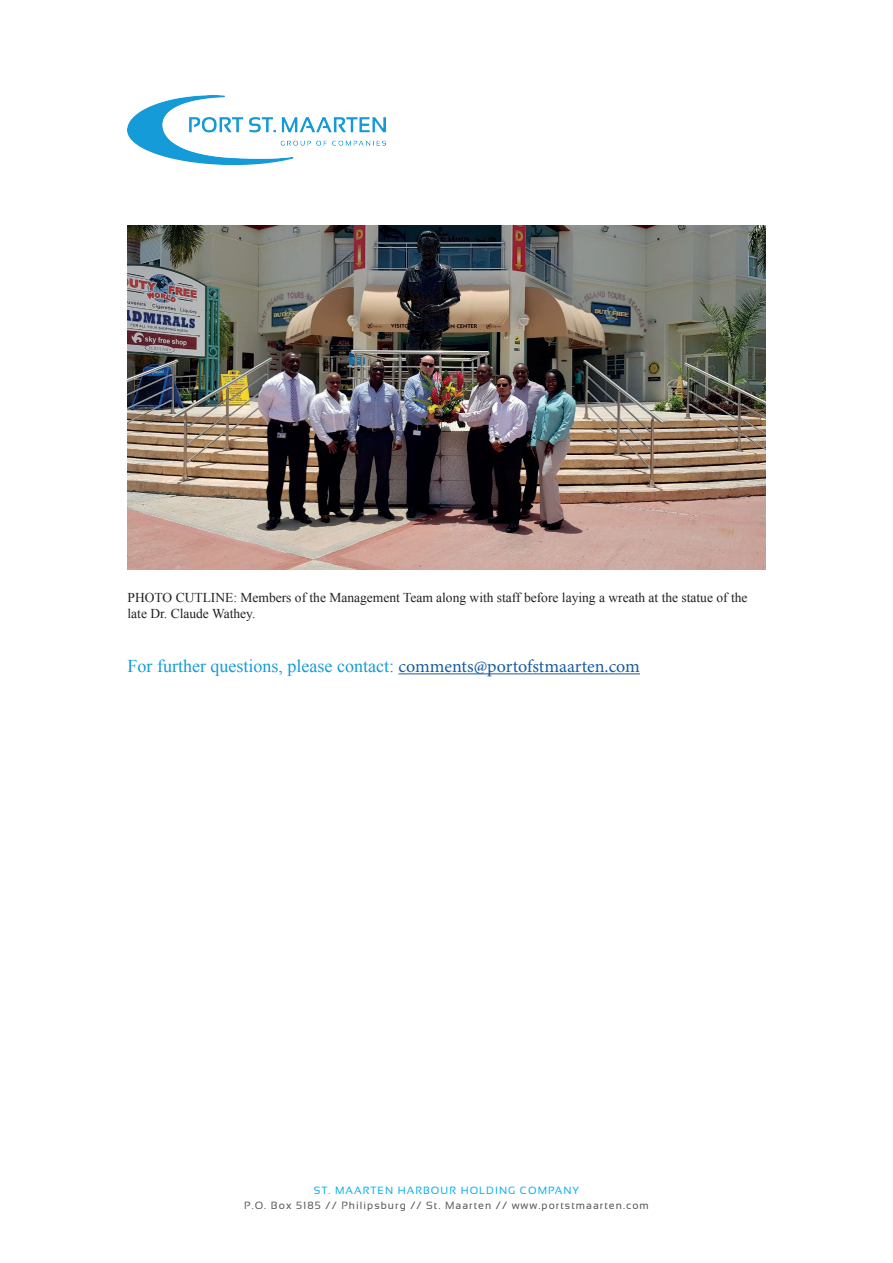
<style>
.page{position:relative;width:893px;height:1263px;background:#fff}
.page>*{position:absolute;margin:0;border:0;box-sizing:border-box;transform-origin:0 0}
.t1{font:18px "Times New Roman";color:#139cd8}
.t2{font:13.5px/16.2px "Times New Roman";color:#231f20}
.t3{font:10.5px "Sansation";letter-spacing:.1em;color:#57585a}
.t4{font:10.5px "Sansation";letter-spacing:.1em;color:#00aeef}
.s1{font-family:"Minion Pro";color:#175d9e}
</style>
<div class="page">
<img style="left:128px;top:96px;width:257px;height:68px">
<img style="left:128px;top:225px;width:637px;height:344px">
<hr style="left:398px;top:673px;width:242px;height:1px;background:#175d9e">
<p class="t2" style="left:128px;top:589px;width:621px">PHOTO CUTLINE: Members of the Management Team along with staff before laying a wreath at the statue of the late Dr. Claude Wathey.</p>
<h1 class="t1" style="left:128px;top:654px;width:514px">For further questions, please contact: <span class="s1">comments@portofstmaarten.com</span></h1>
<p class="t4" style="left:314px;top:1184px;width:267px">ST. MAARTEN HARBOUR HOLDING COMPANY</p>
<p class="t3" style="left:244px;top:1199px;width:406px">P.O. Box 5185 // Philipsburg // St. Maarten // www.portstmaarten.com</p>
</div>
